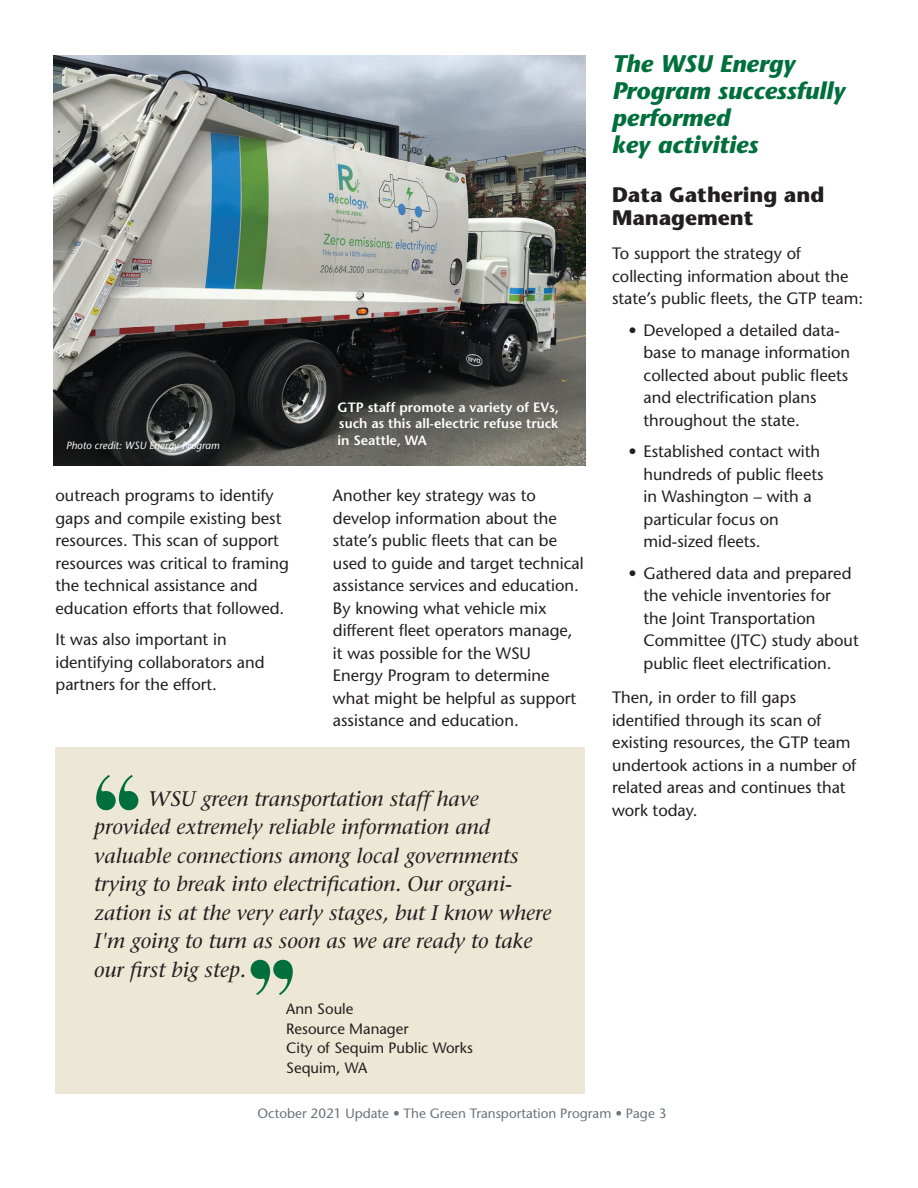
<style>
.page{position:relative;width:918px;height:1188px;background:#fff}
.page>*{position:absolute;margin:0;border:0;box-sizing:border-box;transform-origin:0 0}
.t1{font:italic 700 24px/27px "Stone Sans Std";color:#006f3c}
.t2{font:italic 500 21px/28.5px "Stone Serif Std";color:#231f20}
.t3{font:700 21px/22.5px "Stone Sans Std";color:#231f20}
.t4{font:500 16.5px/22.5px "Stone Sans Std";color:#231f20}
.t5{font:500 15px/19.5px "Stone Sans Std";color:#231f20}
.t6{font:600 13.5px/16.5px "Stone Sans Std";color:#fff;text-align:justify}
.t7{font:500 13.5px "Stone Sans Std";color:#6a747b}
.t8{font:italic 500 10.5px "Stone Sans Std";color:#fff}
</style>
<div class="page">
<img style="left:53px;top:56px;width:533px;height:410px">
<div style="left:56px;top:747px;width:529px;height:346px;background:#ede7d5"></div>
<svg style="left:251px;top:960px;width:42px;height:35px"></svg>
<svg style="left:96px;top:775px;width:42px;height:35px"></svg>
<p class="t8" style="left:66px;top:440px;width:155px">Photo credit: WSU Energy Program</p>
<p class="t4" style="left:56px;top:484px;width:235px">outreach programs to identify gaps and compile existing best resources. This scan of support resources was critical to framing the technical assistance and education efforts that followed.</p>
<p class="t4" style="left:56px;top:628px;width:211px">It was also important in identifying collaborators and partners for the effort.</p>
<p class="t6" style="left:338px;top:399px;width:223px">GTP staff promote a variety of EVs, such as this all-electric refuse truck in Seattle, WA</p>
<p class="t4" style="left:333px;top:484px;width:252px">Another key strategy was to develop information about the state’s public fleets that can be used to guide and target technical assistance services and education.<br>By knowing what vehicle mix different fleet operators manage, it was possible for the WSU<br>Energy Program to determine what might be helpful as support assistance and education.</p>
<p class="t2" style="left:94px;top:785px;width:459px;text-indent:54px">WSU green transportation staff have provided extremely reliable information and valuable connections among local governments trying to break into electrification. Our organi&shy;zation is at the very early stages, but I know where I'm going to turn as soon as we are ready to take our first big step.</p>
<p class="t5" style="left:286px;top:999px;width:188px">Ann Soule<br>Resource Manager<br>City of Sequim Public Works<br>Sequim, WA</p>
<h1 class="t1" style="left:612px;top:50px;width:235px">The WSU Energy<br>Program successfully performed<br>key activities</h1>
<p class="t3" style="left:612px;top:184px;width:214px">Data Gathering and<br>Management</p>
<p class="t4" style="left:612px;top:242px;width:253px">To support the strategy of collecting information about the state’s public fleets, the GTP team:</p>
<p class="t4" style="left:643px;top:319px;width:208px;text-indent:-15px">• Developed a detailed data&shy;base to manage information collected about public fleets and electrification plans throughout the state.</p>
<p class="t4" style="left:643px;top:440px;width:181px;text-indent:-15px">• Established contact with hundreds of public fleets in Washington – with a particular focus on mid-sized fleets.</p>
<p class="t4" style="left:643px;top:562px;width:217px;text-indent:-15px">• Gathered data and prepared the vehicle inventories for the Joint Transportation<br>Committee (JTC) study about public fleet electrification.</p>
<p class="t4" style="left:612px;top:686px;width:246px">Then, in order to fill gaps identified through its scan of existing resources, the GTP team undertook actions in a number of related areas and continues that work today.</p>
<p class="t7" style="left:258px;top:1106px;width:410px">October 2021 Update • The Green Transportation Program • Page 3</p>
</div>
